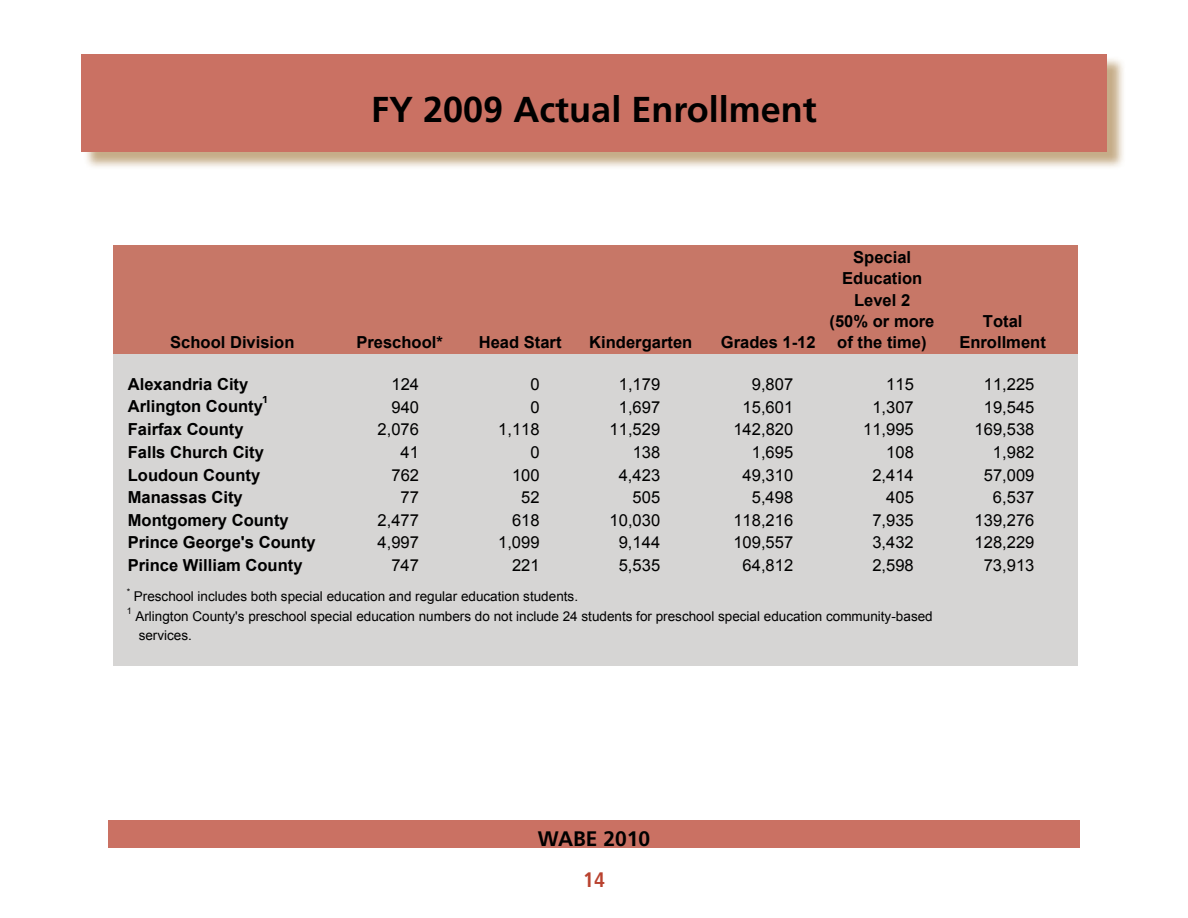
<style>
.page{position:relative;width:1188px;height:918px;background:#fff}
.page>*{position:absolute;margin:0;border:0;box-sizing:border-box;transform-origin:0 0}
.t1{font:700 36px "Frutiger LT Std";color:#000}
.t2{font:700 21px "Frutiger LT Std";color:#000}
.t3{font:700 condensed 21px "Frutiger LT Std";color:#b9422f}
.t4{font:700 16.5px/21.3px "Arial";color:#000;text-align:center}
.t5{font:16.5px "Arial";color:#000}
.t6{font:13.5px/19.2px "Arial";color:#000}
.t7{font:700 10.95px "Arial";color:#000}
.t8{font:9px "Arial";color:#000}
</style>
<div class="page">
<div style="left:108px;top:821px;width:972px;height:27px;background:#ca7163"></div>
<svg style="left:83px;top:59px;width:1041px;height:108px;background:#d7c3ab"></svg>
<div style="left:81px;top:54px;width:1026px;height:97px;background:#ca7163"></div>
<div style="left:113px;top:245px;width:965px;height:110px;background:#c77767"></div>
<div style="left:113px;top:354px;width:965px;height:311px;background:#d6d5d4"></div>
<h1 class="t1" style="left:371px;top:88px;width:447px">FY 2009 Actual Enrollment</h1>
<p class="t4" style="left:170px;top:332px;width:126px">School Division</p>
<p class="t4" style="left:356px;top:332px;width:88px">Preschool*</p>
<p class="t4" style="left:479px;top:332px;width:84px">Head Start</p>
<p class="t4" style="left:589px;top:332px;width:105px">Kindergarten</p>
<p class="t4" style="left:721px;top:332px;width:96px">Grades 1-12</p>
<p class="t4" style="left:830px;top:247px;width:106px">Special<br>Education<br>Level 2<br>(50% or more of the time)</p>
<p class="t4" style="left:959px;top:311px;width:88px">Total<br>Enrollment</p>
<p class="t4" style="left:128px;top:374px;width:122px">Alexandria City</p>
<p class="t5" style="left:391px;top:374px;width:29px">124</p>
<p class="t5" style="left:530px;top:374px;width:11px">0</p>
<p class="t5" style="left:619px;top:374px;width:43px">1,179</p>
<p class="t5" style="left:752px;top:374px;width:43px">9,807</p>
<p class="t5" style="left:886px;top:374px;width:29px">115</p>
<p class="t5" style="left:984px;top:374px;width:52px">11,225</p>
<p class="t4" style="left:128px;top:396px;width:137px">Arlington County</p>
<p class="t7" style="left:262px;top:392px;width:8px">1</p>
<p class="t5" style="left:391px;top:396px;width:29px">940</p>
<p class="t5" style="left:530px;top:396px;width:11px">0</p>
<p class="t5" style="left:619px;top:396px;width:43px">1,697</p>
<p class="t5" style="left:743px;top:396px;width:52px">15,601</p>
<p class="t5" style="left:872px;top:396px;width:43px">1,307</p>
<p class="t5" style="left:984px;top:396px;width:52px">19,545</p>
<p class="t4" style="left:128px;top:419px;width:117px">Fairfax County</p>
<p class="t5" style="left:378px;top:418px;width:43px">2,076</p>
<p class="t5" style="left:498px;top:418px;width:43px">1,118</p>
<p class="t5" style="left:610px;top:418px;width:52px">11,529</p>
<p class="t5" style="left:733px;top:418px;width:61px">142,820</p>
<p class="t5" style="left:863px;top:418px;width:52px">11,995</p>
<p class="t5" style="left:975px;top:418px;width:61px">169,538</p>
<p class="t4" style="left:128px;top:442px;width:138px">Falls Church City</p>
<p class="t5" style="left:401px;top:441px;width:20px">41</p>
<p class="t5" style="left:530px;top:441px;width:11px">0</p>
<p class="t5" style="left:633px;top:441px;width:29px">138</p>
<p class="t5" style="left:752px;top:441px;width:43px">1,695</p>
<p class="t5" style="left:886px;top:441px;width:29px">108</p>
<p class="t5" style="left:993px;top:441px;width:43px">1,982</p>
<p class="t4" style="left:128px;top:465px;width:134px">Loudoun County</p>
<p class="t5" style="left:391px;top:464px;width:29px">762</p>
<p class="t5" style="left:512px;top:464px;width:29px">100</p>
<p class="t5" style="left:619px;top:464px;width:43px">4,423</p>
<p class="t5" style="left:743px;top:464px;width:52px">49,310</p>
<p class="t5" style="left:872px;top:464px;width:43px">2,414</p>
<p class="t5" style="left:984px;top:464px;width:52px">57,009</p>
<p class="t4" style="left:128px;top:487px;width:117px">Manassas City</p>
<p class="t5" style="left:401px;top:487px;width:20px">77</p>
<p class="t5" style="left:521px;top:487px;width:20px">52</p>
<p class="t5" style="left:633px;top:487px;width:29px">505</p>
<p class="t5" style="left:752px;top:487px;width:43px">5,498</p>
<p class="t5" style="left:886px;top:487px;width:29px">405</p>
<p class="t5" style="left:993px;top:487px;width:43px">6,537</p>
<p class="t4" style="left:128px;top:510px;width:162px">Montgomery County</p>
<p class="t5" style="left:378px;top:509px;width:43px">2,477</p>
<p class="t5" style="left:512px;top:509px;width:29px">618</p>
<p class="t5" style="left:610px;top:509px;width:52px">10,030</p>
<p class="t5" style="left:733px;top:509px;width:61px">118,216</p>
<p class="t5" style="left:872px;top:509px;width:43px">7,935</p>
<p class="t5" style="left:975px;top:509px;width:61px">139,276</p>
<p class="t4" style="left:128px;top:532px;width:189px">Prince George's County</p>
<p class="t5" style="left:378px;top:532px;width:43px">4,997</p>
<p class="t5" style="left:498px;top:532px;width:43px">1,099</p>
<p class="t5" style="left:619px;top:532px;width:43px">9,144</p>
<p class="t5" style="left:733px;top:532px;width:61px">109,557</p>
<p class="t5" style="left:872px;top:532px;width:43px">3,432</p>
<p class="t5" style="left:975px;top:532px;width:61px">128,229</p>
<p class="t4" style="left:128px;top:555px;width:176px">Prince William County</p>
<p class="t5" style="left:391px;top:554px;width:29px">747</p>
<p class="t5" style="left:512px;top:554px;width:29px">221</p>
<p class="t5" style="left:619px;top:554px;width:43px">5,535</p>
<p class="t5" style="left:743px;top:554px;width:52px">64,812</p>
<p class="t5" style="left:872px;top:554px;width:43px">2,598</p>
<p class="t5" style="left:984px;top:554px;width:52px">73,913</p>
<p class="t8" style="left:127px;top:586px;width:5px">*</p>
<p class="t6" style="left:134px;top:587px;width:446px">Preschool includes both special education and regular education students.</p>
<p class="t8" style="left:127px;top:605px;width:7px">1</p>
<p class="t6" style="left:135px;top:607px;width:799px">Arlington County's preschool special education numbers do not include 24 students for preschool special education community-based services.</p>
<p class="t2" style="left:538px;top:826px;width:114px">WABE 2010</p>
<p class="t3" style="left:583px;top:867px;width:23px">14</p>
</div>
